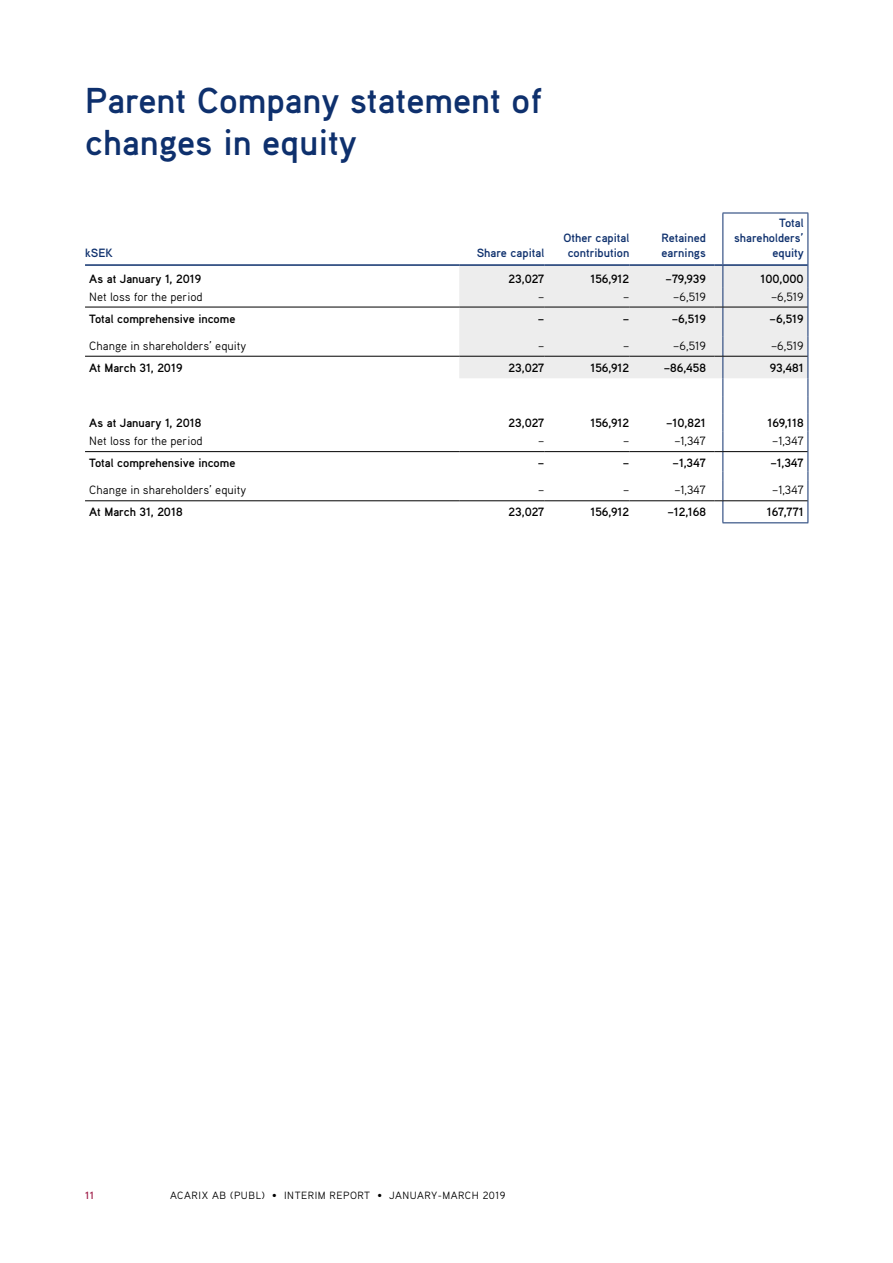
<style>
.page{position:relative;width:893px;height:1263px;background:#fff}
.page>*{position:absolute;margin:0;border:0;box-sizing:border-box;transform-origin:0 0}
.t1{font:700 36px/42px "Aaux Pro OT";color:#0e306d}
.t2{font:700 12px "Aaux Pro OT";color:#000}
.t3{font:12px "Aaux Pro OT";color:#000}
.t4{font:700 12px/15px "Aaux Pro OT";color:#0e306d;text-align:center}
.t5{font:10.5px "Aaux Pro OT";letter-spacing:.05em;color:#000}
.t6{font:700 10.5px "Aaux Pro OT";color:#a1224c}
</style>
<div class="page">
<hr style="left:722px;top:213px;width:1px;height:51px;background:#0e306d">
<hr style="left:722px;top:213px;width:86px;height:1px;background:#0e306d">
<hr style="left:807px;top:213px;width:1px;height:52px;background:#0e306d">
<hr style="left:85px;top:264px;width:374px;height:2px;background:#0e306d">
<hr style="left:85px;top:451px;width:374px;height:1px;background:#000">
<hr style="left:85px;top:500px;width:374px;height:1px;background:#000">
<hr style="left:85px;top:307px;width:374px;height:1px;background:#000">
<hr style="left:85px;top:356px;width:374px;height:1px;background:#000">
<svg style="left:459px;top:264px;width:349px;height:258px"></svg>
<hr style="left:723px;top:356px;width:84px;height:1px;background:#000">
<hr style="left:722px;top:522px;width:86px;height:1px;background:#0e306d">
<h1 class="t1" style="left:85px;top:78px;width:458px">Parent Company statement of changes in equity</h1>
<p class="t4" style="left:85px;top:244px;width:29px">kSEK</p>
<p class="t4" style="left:477px;top:244px;width:69px">Share capital</p>
<p class="t4" style="left:564px;top:229px;width:67px">Other capital contribution</p>
<p class="t4" style="left:661px;top:229px;width:46px;text-align:left">Retained earnings</p>
<p class="t4" style="left:734px;top:214px;width:71px;text-align:right">Total shareholders’ equity</p>
<p class="t2" style="left:89px;top:271px;width:114px">As at January 1, 2019</p>
<p class="t2" style="left:509px;top:271px;width:37px">23,027</p>
<p class="t2" style="left:590px;top:271px;width:40px">156,912</p>
<p class="t2" style="left:665px;top:271px;width:42px">–79,939</p>
<p class="t2" style="left:760px;top:271px;width:45px">100,000</p>
<p class="t3" style="left:89px;top:289px;width:115px">Net loss for the period</p>
<p class="t3" style="left:538px;top:289px;width:8px">–</p>
<p class="t3" style="left:623px;top:289px;width:8px">–</p>
<p class="t3" style="left:673px;top:289px;width:34px">–6,519</p>
<p class="t3" style="left:771px;top:289px;width:34px">–6,519</p>
<p class="t2" style="left:89px;top:311px;width:148px">Total comprehensive income</p>
<p class="t2" style="left:538px;top:311px;width:8px">–</p>
<p class="t2" style="left:623px;top:311px;width:8px">–</p>
<p class="t2" style="left:672px;top:311px;width:36px">–6,519</p>
<p class="t2" style="left:769px;top:311px;width:36px">–6,519</p>
<p class="t3" style="left:89px;top:338px;width:159px">Change in shareholders’ equity</p>
<p class="t3" style="left:538px;top:338px;width:8px">–</p>
<p class="t3" style="left:623px;top:338px;width:8px">–</p>
<p class="t3" style="left:673px;top:338px;width:34px">–6,519</p>
<p class="t3" style="left:771px;top:338px;width:34px">–6,519</p>
<p class="t2" style="left:89px;top:360px;width:95px">At March 31, 2019</p>
<p class="t2" style="left:509px;top:360px;width:37px">23,027</p>
<p class="t2" style="left:590px;top:360px;width:40px">156,912</p>
<p class="t2" style="left:664px;top:360px;width:44px">–86,458</p>
<p class="t2" style="left:770px;top:360px;width:35px">93,481</p>
<p class="t2" style="left:89px;top:416px;width:114px">As at January 1, 2018</p>
<p class="t2" style="left:509px;top:416px;width:37px">23,027</p>
<p class="t2" style="left:590px;top:416px;width:40px">156,912</p>
<p class="t2" style="left:666px;top:416px;width:41px">–10,821</p>
<p class="t2" style="left:767px;top:416px;width:38px">169,118</p>
<p class="t3" style="left:89px;top:433px;width:115px">Net loss for the period</p>
<p class="t3" style="left:538px;top:433px;width:8px">–</p>
<p class="t3" style="left:623px;top:433px;width:8px">–</p>
<p class="t3" style="left:674px;top:433px;width:33px">–1,347</p>
<p class="t3" style="left:772px;top:433px;width:33px">–1,347</p>
<p class="t2" style="left:89px;top:455px;width:148px">Total comprehensive income</p>
<p class="t2" style="left:538px;top:455px;width:8px">–</p>
<p class="t2" style="left:623px;top:455px;width:8px">–</p>
<p class="t2" style="left:673px;top:455px;width:35px">–1,347</p>
<p class="t2" style="left:770px;top:455px;width:35px">–1,347</p>
<p class="t3" style="left:89px;top:483px;width:159px">Change in shareholders’ equity</p>
<p class="t3" style="left:538px;top:483px;width:8px">–</p>
<p class="t3" style="left:623px;top:483px;width:8px">–</p>
<p class="t3" style="left:674px;top:483px;width:33px">–1,347</p>
<p class="t3" style="left:772px;top:483px;width:33px">–1,347</p>
<p class="t2" style="left:89px;top:505px;width:95px">At March 31, 2018</p>
<p class="t2" style="left:509px;top:505px;width:37px">23,027</p>
<p class="t2" style="left:590px;top:505px;width:40px">156,912</p>
<p class="t2" style="left:667px;top:505px;width:40px">–12,168</p>
<p class="t2" style="left:767px;top:505px;width:38px">167,771</p>
<p class="t6" style="left:85px;top:1188px;width:11px">11</p>
<p class="t5" style="left:170px;top:1188px;width:337px">ACARIX AB (PUBL) • INTERIM REPORT • JANUARY-MARCH 2019</p>
</div>
